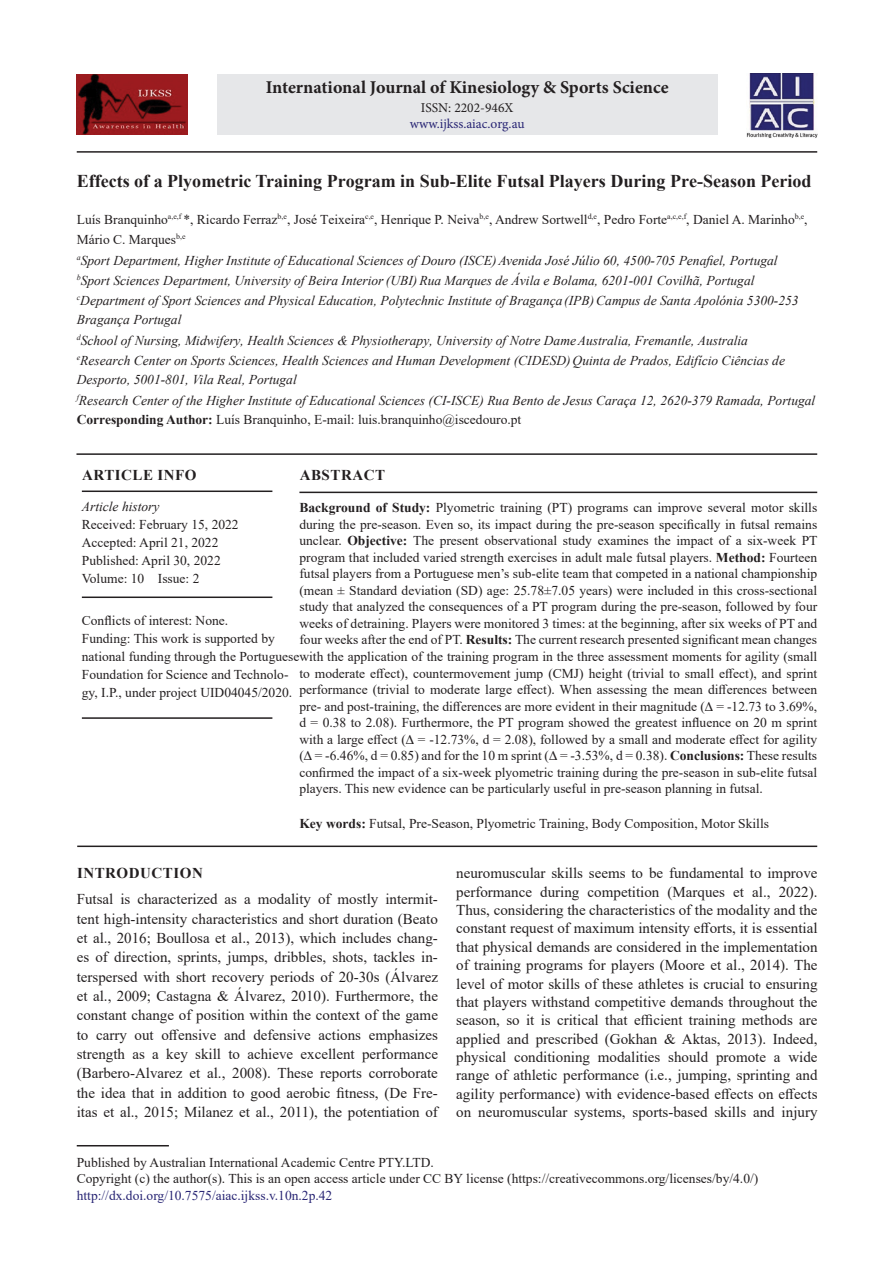
<style>
.page{position:relative;width:894px;height:1263px;background:#fff}
.page>*{position:absolute;margin:0;border:0;box-sizing:border-box;transform-origin:0 0}
.ADD{font:700 18px "Times New Roman";color:#231f20}
.J_Name{font:700 18px "Minion Pro";color:#231f20}
.TXFL{font:15px/18.3px "Times New Roman";color:#231f20;text-align:justify}
.ART_INFO{font:700 15px "Times New Roman";letter-spacing:.035em;color:#231f20}
.ABSH{font:700 15px "Times New Roman";letter-spacing:.035em;color:#231f20}
.ABS{font:13.5px "Times New Roman";color:#231f20}
.ADD-2{font:italic 13.5px/20px "Times New Roman";color:#231f20}
.PUB_Details{font:13.5px/16.5px "Times New Roman";color:#231f20}
.HIS_1{font:13.5px/18px "Times New Roman";color:#231f20}
.HIS{font:13.5px/18px "Times New Roman";color:#231f20}
.KWD{font:13.5px "Times New Roman";color:#231f20}
.ISSN_Web{font:13.5px "Minion Pro";letter-spacing:-.005em;color:#282574}
.ISSN_Num{font:13.5px "Minion Pro";color:#231f20}
.s1{font-style:normal}
.s2{font-weight:700;font-style:normal}
.s3{font-weight:700}
.s4{color:#282574}
.s5{font-style:italic}
</style>
<div class="page">
<hr style="left:77px;top:151px;width:739px;height:2px;background:#231f20">
<hr style="left:76px;top:453px;width:740px;height:2px;background:#231f20">
<hr style="left:299px;top:491px;width:517px;height:2px;background:#231f20">
<hr style="left:77px;top:845px;width:739px;height:2px;background:#231f20">
<hr style="left:77px;top:1145px;width:92px;height:1px;background:#231f20">
<div style="left:217px;top:74px;width:500px;height:60px;background:#e6e7e9"></div>
<img style="left:746px;top:73px;width:70px;height:65px">
<img style="left:77px;top:74px;width:110px;height:60px">
<hr style="left:82px;top:490px;width:190px;height:2px;background:#231f20">
<hr style="left:82px;top:596px;width:190px;height:2px;background:#231f20">
<hr style="left:82px;top:717px;width:190px;height:2px;background:#231f20">
<p class="J_Name" style="left:265px;top:75px;width:404px">International Journal of Kinesiology &amp; Sports Science</p>
<p class="ISSN_Num" style="left:420px;top:98px;width:94px">ISSN: 2202-946X</p>
<p class="ISSN_Web" style="left:409px;top:115px;width:116px">www.ijkss.aiac.org.au</p>
<p class="ADD" style="left:77px;top:168px;width:736px">Effects of a Plyometric Training Program in Sub-Elite Futsal Players During Pre-Season Period</p>
<p class="ADD-2" style="left:77px;top:209px;width:732px"><span class="s1">Luís Branquinho</span><sup>a,e,f</sup> <span class="s1">*, Ricardo Ferraz</span><sup>b,e</sup><span class="s1">, José Teixeira</span><sup>c,e</sup><span class="s1">, Henrique P. Neiva</span><sup>b,e</sup><span class="s1">, Andrew Sortwell</span><sup>d,e</sup><span class="s1">, Pedro Forte</span><sup>a,c,e,f</sup><span class="s1">, Daniel A. Marinho</span><sup>b,e</sup><span class="s1">, Mário C. Marques</span><sup>b,e<br></sup><sup>a</sup>Sport Department, Higher Institute of Educational Sciences of Douro (ISCE)Avenida José Júlio 60, 4500-705 Penafiel, Portugal <sup>b</sup>Sport Sciences Department, University of Beira Interior<sup>,</sup> (UBI)Rua Marques de Ávila e Bolama, 6201-001 Covilhã, Portugal <sup>c</sup>Department of Sport Sciences and Physical Education, Polytechnic Institute of Bragança (IPB)Campus de Santa Apolónia 5300-253<br>Bragança Portugal</p>
<p class="ADD-2" style="left:77px;top:330px;width:709px"><sup>d</sup>School of Nursing, Midwifery, Health Sciences &amp; Physiotherapy, University of Notre DameAustralia, Fremantle, Australia <sup>e</sup>Research Center on Sports Sciences, Health Sciences and Human Development (CIDESD)Quinta de Prados, Edifício Ciências de<br>Desporto, 5001-801, Vila Real, Portugal</p>
<p class="ADD-2" style="left:77px;top:390px;width:739px;line-height:19.2px"><sup>f</sup>Research Center of the Higher Institute of Educational Sciences (CI-ISCE) Rua Bento de Jesus Caraça 12, 2620-379 Ramada, Portugal<br><span class="s2">Corresponding Author:</span> <span class="s1">Luís Branquinho, E-mail: luis.branquinho@iscedouro.pt</span></p>
<p class="ABSH" style="left:299px;top:464px;width:87px">ABSTRACT</p>
<p class="ABS" style="left:299px;top:498px;width:519px"><span class="s3">Background of Study:</span> Plyometric training (PT) programs can improve several motor skills</p>
<p class="ABS" style="left:299px;top:515px;width:519px">during the pre-season. Even so, its impact during the pre-season specifically in futsal remains</p>
<p class="ABS" style="left:299px;top:531px;width:519px">unclear. <span class="s3">Objective:</span> The present observational study examines the impact of a six-week PT</p>
<p class="ABS" style="left:299px;top:548px;width:519px">program that included varied strength exercises in adult male futsal players. <span class="s3">Method:</span> Fourteen</p>
<p class="ABS" style="left:299px;top:564px;width:519px">futsal players from a Portuguese men’s sub-elite team that competed in a national championship</p>
<p class="ABS" style="left:299px;top:581px;width:519px">(mean ± Standard deviation (SD) age: 25.78±7.05 years) were included in this cross-sectional</p>
<p class="ABS" style="left:299px;top:597px;width:519px">study that analyzed the consequences of a PT program during the pre-season, followed by four</p>
<p class="ABS" style="left:299px;top:614px;width:519px">weeks of detraining. Players were monitored 3 times: at the beginning, after six weeks of PT and</p>
<p class="ABS" style="left:299px;top:630px;width:519px">four weeks after the end of PT. <span class="s3">Results:</span> The current research presented significant mean changes</p>
<p class="ABS" style="left:82px;top:647px;width:736px">national funding through the Portuguesewith the application of the training program in the three assessment moments for agility (small</p>
<p class="ABS" style="left:299px;top:663px;width:519px">to moderate effect), countermovement jump (CMJ) height (trivial to small effect), and sprint</p>
<p class="ABS" style="left:299px;top:680px;width:519px">performance (trivial to moderate large effect). When assessing the mean differences between</p>
<p class="ABS" style="left:299px;top:696px;width:519px">pre- and post-training, the differences are more evident in their magnitude ( = -12.73 to 3.69%,</p>
<p class="ABS" style="left:299px;top:713px;width:519px">d = 0.38 to 2.08). Furthermore, the PT program showed the greatest influence on 20 m sprint</p>
<p class="ABS" style="left:299px;top:729px;width:519px">with a large effect ( = -12.73%, d = 2.08), followed by a small and moderate effect for agility</p>
<p class="ABS" style="left:299px;top:746px;width:519px">( = -6.46%, d = 0.85) and for the 10 m sprint ( = -3.53%, d = 0.38). <span class="s3">Conclusions:</span> These results</p>
<p class="ABS" style="left:299px;top:762px;width:519px">confirmed the impact of a six-week plyometric training during the pre-season in sub-elite futsal</p>
<p class="ABS" style="left:299px;top:779px;width:465px">players. This new evidence can be particularly useful in pre-season planning in futsal.</p>
<p class="KWD" style="left:299px;top:813px;width:471px"><span class="s3">Key words:</span> Futsal, Pre-Season, Plyometric Training, Body Composition, Motor Skills</p>
<h1 class="ART_INFO" style="left:77px;top:862px;width:127px">INTRODUCTION</h1>
<p class="TXFL" style="left:77px;top:889px;width:362px;line-height:19.4px">Futsal is characterized as a modality of mostly intermit&shy;tent high-intensity characteristics and short duration (Beato et al., 2016; Boullosa et al., 2013), which includes chang&shy;es of direction, sprints, jumps, dribbles, shots, tackles in&shy;terspersed with short recovery periods of 20-30s (Álvarez et al., 2009; Castagna &amp; Álvarez, 2010). Furthermore, the constant change of position within the context of the game to carry out offensive and defensive actions emphasizes strength as a key skill to achieve excellent performance (Barbero-Alvarez et al., 2008). These reports corroborate the idea that in addition to good aerobic fitness, (De Fre&shy;itas et al., 2015; Milanez et al., 2011), the potentiation of</p>
<p class="PUB_Details" style="left:77px;top:1153px;width:682px">Published by Australian International Academic Centre PTY.LTD.<br>Copyright (c) the author(s). This is an open access article under CC BY license (https://creativecommons.org/licenses/by/4.0/) <span class="s4">http://dx.doi.org/10.7575/aiac.ijkss.v.10n.2p.42</span></p>
<p class="ART_INFO" style="left:82px;top:464px;width:116px">ARTICLE INFO</p>
<p class="HIS" style="left:82px;top:497px;width:158px"><span class="s5">Article history<br></span>Received: February 15, 2022<br>Accepted: April 21, 2022<br>Published: April 30, 2022<br>Volume: 10 Issue: 2</p>
<p class="HIS_1" style="left:82px;top:611px;width:194px">Conflicts of interest: None.<br>Funding: This work is supported by</p>
<p class="HIS_1" style="left:82px;top:665px;width:212px">Foundation for Science and Technolo&shy;gy, I.P., under project UID04045/2020.</p>
<p class="TXFL" style="left:456px;top:864px;width:362px">neuromuscular skills seems to be fundamental to improve performance during competition (Marques et al., 2022).<br>Thus, considering the characteristics of the modality and the constant request of maximum intensity efforts, it is essential that physical demands are considered in the implementation of training programs for players (Moore et al., 2014). The level of motor skills of these athletes is crucial to ensuring that players withstand competitive demands throughout the season, so it is critical that efficient training methods are applied and prescribed (Gokhan &amp; Aktas, 2013). Indeed, physical conditioning modalities should promote a wide range of athletic performance (i.e., jumping, sprinting and agility performance) with evidence-based effects on effects on neuromuscular systems, sports-based skills and injury</p>
</div>
